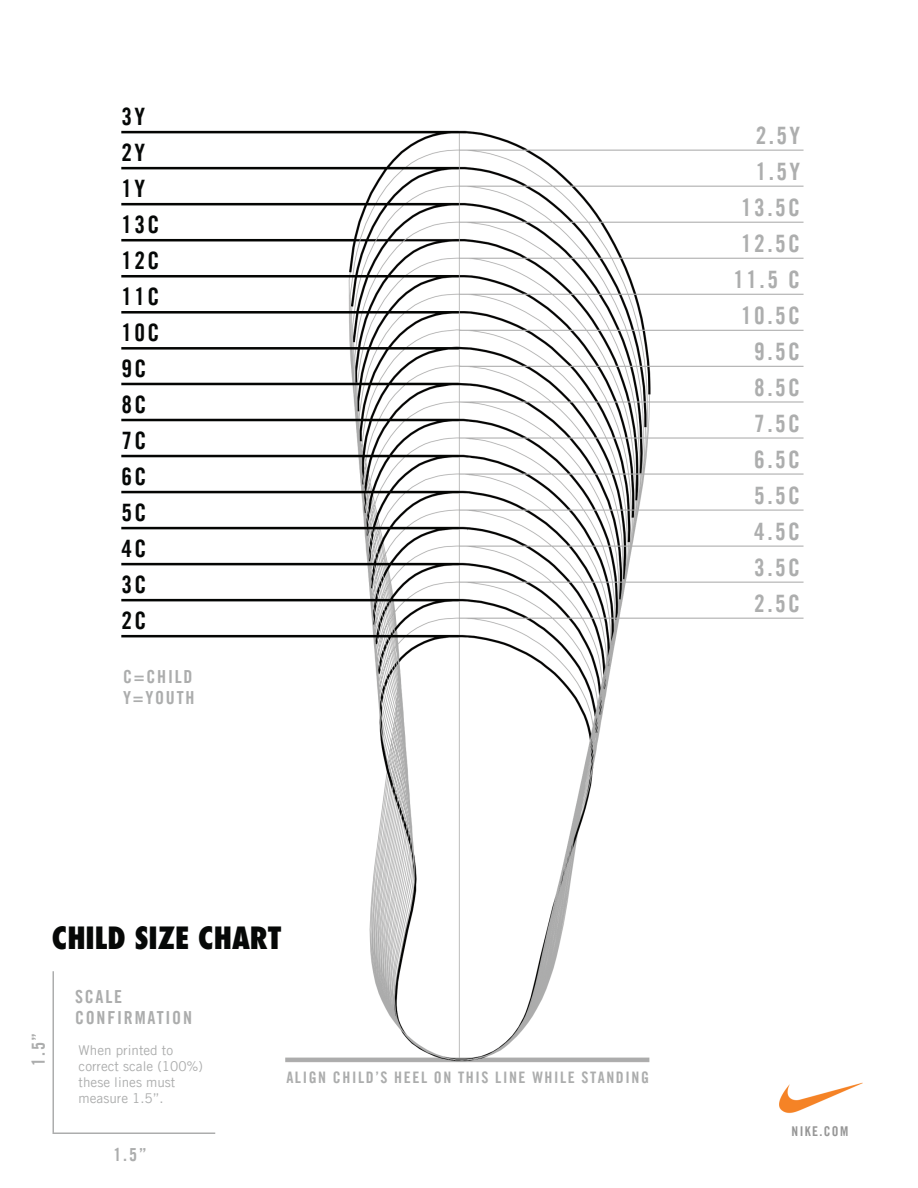
<style>
.page{position:relative;width:918px;height:1188px;background:#fff}
.page>*{position:absolute;margin:0;border:0;box-sizing:border-box;transform-origin:0 0}
.t1{font:800 30px "Futura N Dfor Nike 365 Cn";color:#060807}
.t2{font:700 condensed 24px/36px "Trade Gothicfor Nike 365";letter-spacing:.1em;color:#adaeae;text-align:right}
.t3{font:700 condensed 24px/36px "Trade Gothicfor Nike 365";letter-spacing:.1em;color:#060807}
.t4{font:700 condensed 18px/21.6px "Trade Gothicfor Nike 365";letter-spacing:.1em;color:#acadad}
.t5{font:700 condensed 15.9px "Trade Gothicfor Nike 365";letter-spacing:.1em;color:#acadad}
.t6{font:13.5px/16.2px "Trade Gothicfor Nike 365";color:#acadad}
.t7{font:700 condensed 13.5px "Trade Gothicfor Nike 365";letter-spacing:.1em;color:#969696}
</style>
<div class="page">
<img style="left:52px;top:130px;width:811px;height:1004px">
<div style="left:781px;top:1121px;width:83px;height:22px;background:#fff"></div>
<p class="t3" style="left:121px;top:98px;width:40px">3Y<br>2Y<br>1Y<br>13C<br>12C<br>11C<br>10C<br>9C<br>8C<br>7C<br>6C<br>5C<br>4C<br>3C<br>2C</p>
<p class="t4" style="left:123px;top:665px;width:73px">C=CHILD<br>Y=YOUTH</p>
<p class="t2" style="left:734px;top:118px;width:68px">2.5Y<br>1.5Y<br>13.5C<br>12.5C<br>11.5 C<br>10.5C<br>9.5C<br>8.5C<br>7.5C<br>6.5C<br>5.5C<br>4.5C<br>3.5C<br>2.5C</p>
<p class="t1" style="left:52px;top:918px;width:231px">CHILD SIZE CHART</p>
<p class="t4" style="left:27px;top:1066px;width:35px;rotate:-90deg">1.5”</p>
<p class="t4" style="left:75px;top:985px;width:119px">SCALE<br>CONFIRMATION</p>
<p class="t6" style="left:79px;top:1041px;width:126px">When printed to correct scale (100%) these lines must measure 1.5”.</p>
<p class="t4" style="left:113px;top:1144px;width:35px">1.5”</p>
<p class="t5" style="left:286px;top:1067px;width:364px">ALIGN CHILD’S HEEL ON THIS LINE WHILE STANDING</p>
<p class="t7" style="left:792px;top:1123px;width:58px">NIKE.COM</p>
</div>
